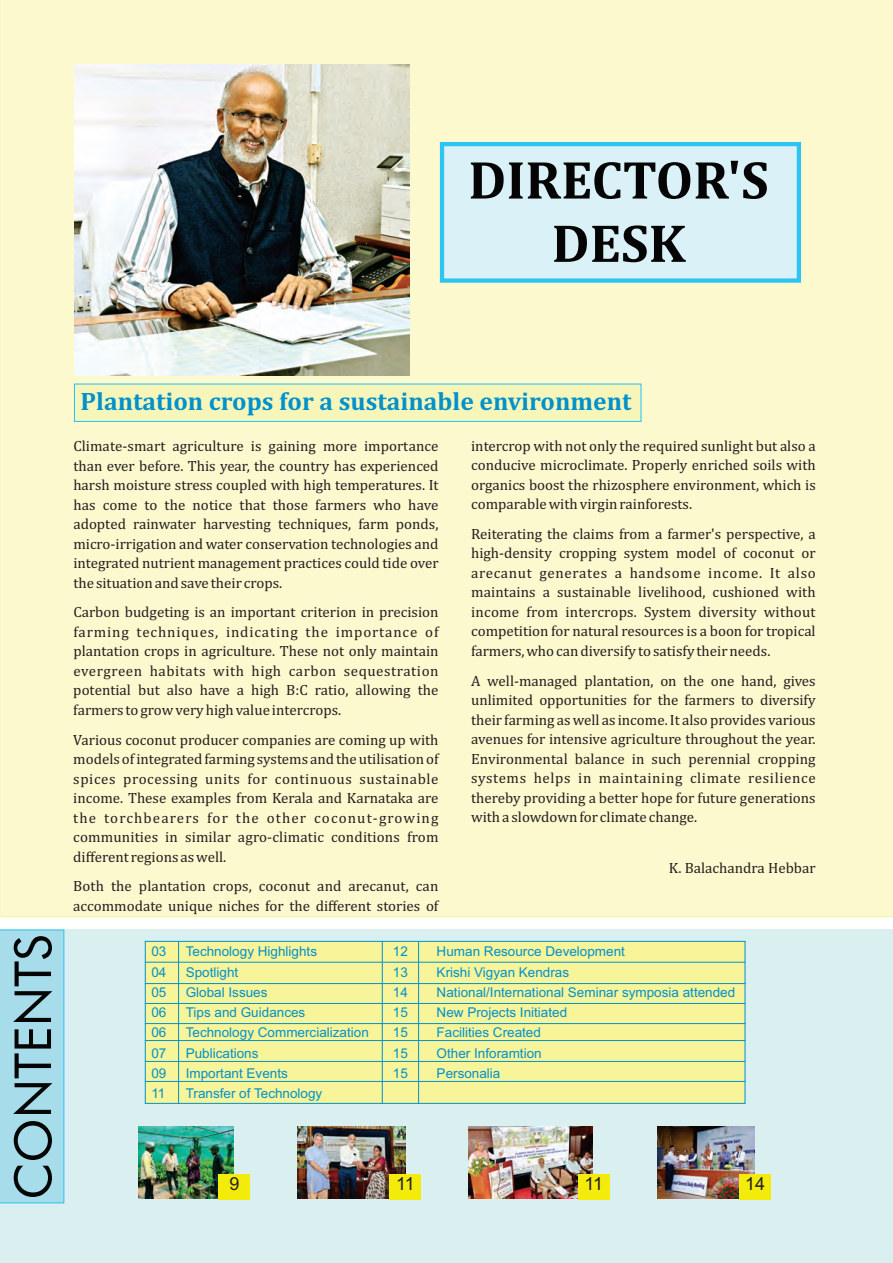
<style>
.page{position:relative;width:893px;height:1263px;background:#fff}
.page>*{position:absolute;margin:0;border:0;box-sizing:border-box;transform-origin:0 0}
.t1{font:700 54px/63.3px "Cambria";color:#040504;text-align:center}
.t2{font:51px "Futura BT";color:#040504}
.t3{font:700 25.5px "Cambria";color:#0091cc}
.t4{font:18px "Arial";color:#231f20}
.t5{font:15px/19.5px "Cambria";color:#231f20;text-align:justify}
.t6{font:13.5px "Arial";color:#0091cc}
</style>
<div class="page">
<div style="left:0;top:929px;width:893px;height:334px;background:#daeff0"></div>
<div style="left:0;top:0;width:893px;height:917px;background:#fcf9ce"></div>
<div style="left:440px;top:142px;width:361px;height:141px;background:#daf1f7;border:4px solid #2bc4f3"></div>
<div style="left:74px;top:383px;width:567px;height:39px;background:#f7f6ba;border:1px solid #2bc4f3"></div>
<div style="left:145px;top:941px;width:600px;height:162px;background:#f8f499"></div>
<hr style="left:145px;top:941px;width:1px;height:163px;background:#0091cc">
<hr style="left:178px;top:941px;width:1px;height:163px;background:#0091cc">
<hr style="left:382px;top:941px;width:1px;height:163px;background:#0091cc">
<hr style="left:418px;top:941px;width:1px;height:163px;background:#0091cc">
<hr style="left:745px;top:941px;width:1px;height:163px;background:#0091cc">
<hr style="left:145px;top:1103px;width:600px;height:1px;background:#0091cc">
<hr style="left:145px;top:1081px;width:600px;height:1px;background:#0091cc">
<hr style="left:145px;top:1061px;width:600px;height:1px;background:#0091cc">
<hr style="left:145px;top:1040px;width:600px;height:1px;background:#0091cc">
<hr style="left:145px;top:1023px;width:600px;height:1px;background:#0091cc">
<hr style="left:145px;top:1003px;width:600px;height:1px;background:#0091cc">
<hr style="left:145px;top:983px;width:600px;height:1px;background:#0091cc">
<hr style="left:145px;top:962px;width:600px;height:1px;background:#0091cc">
<hr style="left:145px;top:941px;width:600px;height:1px;background:#0091cc">
<img style="left:75px;top:64px;width:334px;height:312px">
<img style="left:138px;top:1127px;width:96px;height:72px">
<img style="left:297px;top:1127px;width:108px;height:72px">
<img style="left:658px;top:1127px;width:97px;height:72px">
<img style="left:469px;top:1127px;width:123px;height:72px">
<div style="left:219px;top:1174px;width:31px;height:25px;background:#f3eb0a"></div>
<div style="left:390px;top:1174px;width:31px;height:25px;background:#f3eb0a"></div>
<div style="left:578px;top:1174px;width:31px;height:25px;background:#f3eb0a"></div>
<div style="left:739px;top:1174px;width:32px;height:25px;background:#f3eb0a"></div>
<div style="left:0;top:930px;width:64px;height:273px;background:#a7ddea"></div>
<h1 class="t1" style="left:468px;top:152px;width:302px">DIRECTOR'S<br>DESK</h1>
<h2 class="t2" style="left:12px;top:1200px;width:266px;rotate:-90deg">CONTENTS</h2>
<h3 class="t3" style="left:81px;top:390px;width:552px">Plantation crops for a sustainable environment</h3>
<p class="t5" style="left:471px;top:437px;width:346px">intercrop with not only the required sunlight but also a conducive microclimate. Properly enriched soils with organics boost the rhizosphere environment, which is comparable with virgin rainforests.</p>
<p class="t5" style="left:471px;top:525px;width:346px">Reiterating the claims from a farmer's perspective, a high-density cropping system model of coconut or arecanut generates a handsome income. It also maintains a sustainable livelihood, cushioned with income from intercrops. System diversity without competition for natural resources is a boon for tropical farmers, who can diversify to satisfy their needs.</p>
<p class="t5" style="left:471px;top:672px;width:346px">A well-managed plantation, on the one hand, gives unlimited opportunities for the farmers to diversify their farming as well as income. It also provides various avenues for intensive agriculture throughout the year.<br>Environmental balance in such perennial cropping systems helps in maintaining climate resilience thereby providing a better hope for future generations with a slowdown for climate change.</p>
<p class="t5" style="left:669px;top:858px;width:148px">K. Balachandra Hebbar</p>
<p class="t5" style="left:73px;top:437px;width:367px">Climate-smart agriculture is gaining more importance than ever before. This year, the country has experienced harsh moisture stress coupled with high temperatures. It has come to the notice that those farmers who have adopted rainwater harvesting techniques, farm ponds, micro-irrigation and water conservation technologies and integrated nutrient management practices could tide over the situation and save their crops.</p>
<p class="t5" style="left:73px;top:603px;width:367px">Carbon budgeting is an important criterion in precision farming techniques, indicating the importance of plantation crops in agriculture. These not only maintain evergreen habitats with high carbon sequestration potential but also have a high B:C ratio, allowing the farmers to grow very high value intercrops.</p>
<p class="t5" style="left:73px;top:730px;width:367px">Various coconut producer companies are coming up with models of integrated farming systems and the utilisation of spices processing units for continuous sustainable income. These examples from Kerala and Karnataka are the torchbearers for the other coconut-growing communities in similar agro-climatic conditions from different regions as well.</p>
<p class="t5" style="left:73px;top:877px;width:367px">Both the plantation crops, coconut and arecanut, can accommodate unique niches for the different stories of</p>
<p class="t6" style="left:151px;top:946px;width:17px">03</p>
<p class="t6" style="left:186px;top:946px;width:133px">Technology Highlights</p>
<p class="t6" style="left:393px;top:946px;width:17px">12</p>
<p class="t6" style="left:437px;top:946px;width:190px">Human Resource Development</p>
<p class="t6" style="left:151px;top:967px;width:17px">04</p>
<p class="t6" style="left:186px;top:967px;width:54px">Spotlight</p>
<p class="t6" style="left:393px;top:967px;width:17px">13</p>
<p class="t6" style="left:437px;top:967px;width:134px">Krishi Vigyan Kendras</p>
<p class="t6" style="left:151px;top:987px;width:17px">05</p>
<p class="t6" style="left:186px;top:987px;width:83px">Global Issues</p>
<p class="t6" style="left:393px;top:987px;width:17px">14</p>
<p class="t6" style="left:437px;top:987px;width:300px">National/International Seminar symposia attended</p>
<p class="t6" style="left:151px;top:1007px;width:17px">06</p>
<p class="t6" style="left:186px;top:1007px;width:121px">Tips and Guidances</p>
<p class="t6" style="left:393px;top:1007px;width:17px">15</p>
<p class="t6" style="left:437px;top:1007px;width:132px">New Projects Initiated</p>
<p class="t6" style="left:151px;top:1027px;width:17px">06</p>
<p class="t6" style="left:186px;top:1027px;width:185px">Technology Commercialization</p>
<p class="t6" style="left:393px;top:1027px;width:17px">15</p>
<p class="t6" style="left:437px;top:1027px;width:106px">Facilities Created</p>
<p class="t6" style="left:151px;top:1048px;width:17px">07</p>
<p class="t6" style="left:186px;top:1048px;width:74px">Publications</p>
<p class="t6" style="left:393px;top:1048px;width:17px">15</p>
<p class="t6" style="left:437px;top:1048px;width:107px">Other Inforamtion</p>
<p class="t6" style="left:151px;top:1068px;width:17px">09</p>
<p class="t6" style="left:186px;top:1068px;width:104px">Important Events</p>
<p class="t6" style="left:393px;top:1068px;width:17px">15</p>
<p class="t6" style="left:437px;top:1068px;width:65px">Personalia</p>
<p class="t6" style="left:151px;top:1088px;width:16px">11</p>
<p class="t6" style="left:186px;top:1088px;width:138px">Transfer of Technology</p>
<p class="t4" style="left:229px;top:1177px;width:12px">9</p>
<p class="t4" style="left:396px;top:1177px;width:20px">11</p>
<p class="t4" style="left:585px;top:1177px;width:20px">11</p>
<p class="t4" style="left:745px;top:1177px;width:22px">14</p>
</div>
